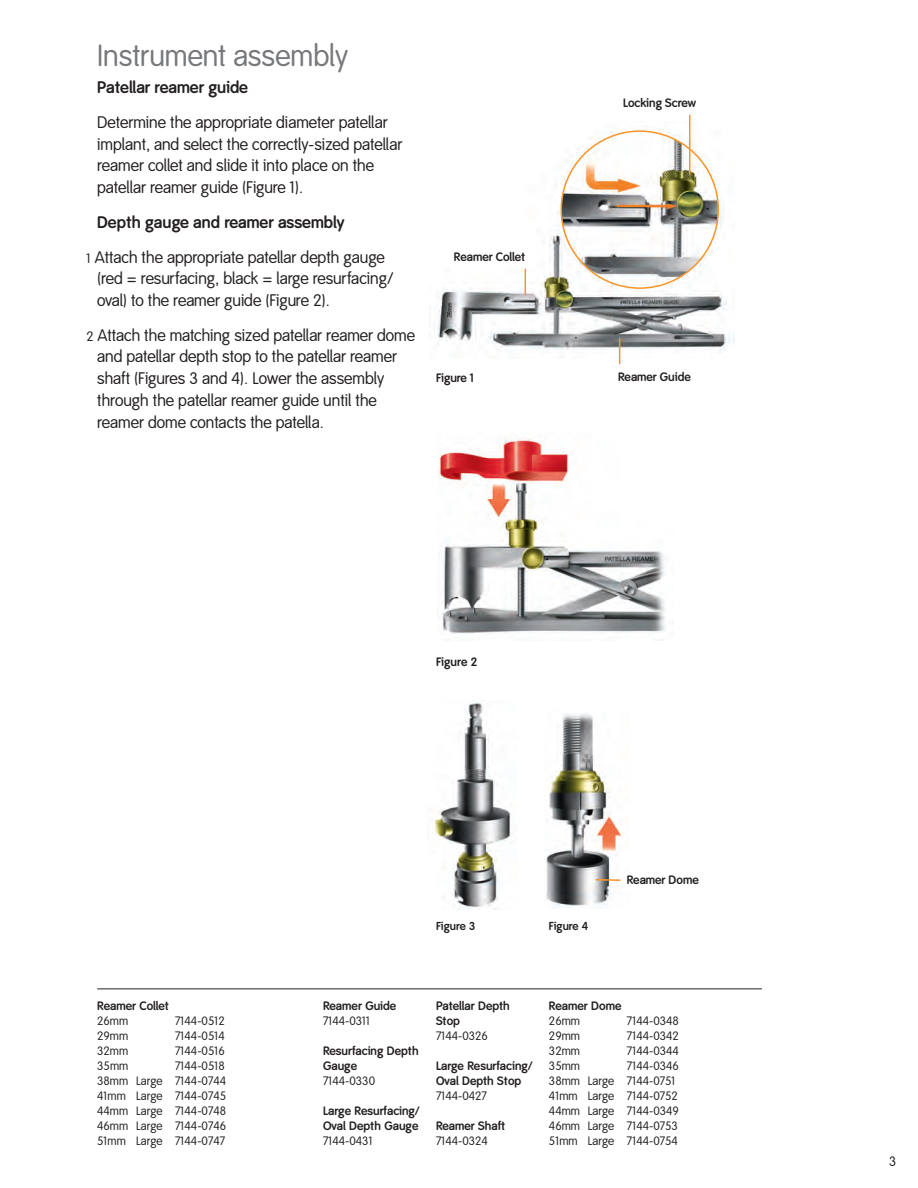
<style>
.page{position:relative;width:918px;height:1188px;background:#fff}
.page>*{position:absolute;margin:0;border:0;box-sizing:border-box;transform-origin:0 0}
.t1{font:30px "Smith&Nephew";color:#76787b}
.t2{font:16.5px/21.8px "Smith&Nephew";color:#231f20}
.t3{font:700 16.5px "Smith&Nephew";color:#231f20}
.t4{font:13.5px "Smith&Nephew";color:#231f20}
.t5{font:12px/15px "Smith&Nephew";color:#231f20;text-align:justify}
.t6{font:700 12px/15px "Smith&Nephew";color:#231f20}
.t7{font:700 11.4px "Smith&Nephew";color:#231f20}
.s1{font-weight:700}
.s2{font-size:13.5px}
</style>
<div class="page">
<img style="left:546px;top:713px;width:77px;height:196px">
<img style="left:435px;top:700px;width:78px;height:209px">
<img style="left:438px;top:437px;width:228px;height:204px">
<svg style="left:595px;top:878px;width:27px;height:4px"></svg>
<img style="left:429px;top:121px;width:305px;height:238px">
<img style="left:561px;top:131px;width:157px;height:157px;border-radius:78px">
<hr style="left:689px;top:115px;width:1px;height:59px;background:#f79727">
<svg style="left:525px;top:269px;width:1px;height:26px"></svg>
<svg style="left:619px;top:338px;width:1px;height:26px"></svg>
<hr style="left:97px;top:988px;width:665px;height:1px;background:#231f20">
<h1 class="t1" style="left:97px;top:38px;width:252px">Instrument assembly</h1>
<p class="t3" style="left:97px;top:78px;width:152px">Patellar reamer guide</p>
<p class="t2" style="left:97px;top:112px;width:307px">Determine the appropriate diameter patellar implant, and select the correctly-sized patellar reamer collet and slide it into place on the patellar reamer guide (Figure 1).</p>
<p class="t2" style="left:86px;top:205px;width:300px;line-height:34.7px;text-indent:11px"><span class="s1">Depth gauge and reamer assembly<br></span><span class="s2">1</span> Attach the appropriate patellar depth gauge</p>
<p class="t2" style="left:97px;top:268px;width:298px">(red = resurfacing, black = large resurfacing/ oval) to the reamer guide (Figure 2).</p>
<p class="t2" style="left:97px;top:325px;width:320px;text-indent:-11px"><span class="s2">2</span> Attach the matching sized patellar reamer dome and patellar depth stop to the patellar reamer shaft (Figures 3 and 4). Lower the assembly through the patellar reamer guide until the reamer dome contacts the patella.</p>
<p class="t6" style="left:454px;top:250px;width:73px">Reamer Collet</p>
<p class="t6" style="left:436px;top:371px;width:40px">Figure 1</p>
<p class="t6" style="left:623px;top:96px;width:74px">Locking Screw</p>
<p class="t6" style="left:618px;top:369px;width:74px">Reamer Guide</p>
<p class="t6" style="left:97px;top:999px;width:73px">Reamer Collet</p>
<p class="t5" style="left:97px;top:1014px;width:33px">26mm</p>
<p class="t5" style="left:175px;top:1014px;width:51px">7144-0512</p>
<p class="t5" style="left:97px;top:1029px;width:33px">29mm</p>
<p class="t5" style="left:175px;top:1029px;width:51px">7144-0514</p>
<p class="t5" style="left:97px;top:1044px;width:33px">32mm</p>
<p class="t5" style="left:175px;top:1044px;width:51px">7144-0516</p>
<p class="t5" style="left:97px;top:1059px;width:33px">35mm</p>
<p class="t5" style="left:97px;top:1059px;width:131px;text-indent:78px">7144-0518<br>38mm Large 7144-0744<br>41mm Large 7144-0745<br>44mm Large 7144-0748<br>46mm Large 7144-0746<br>51mm Large 7144-0747</p>
<p class="t6" style="left:436px;top:655px;width:43px">Figure 2</p>
<p class="t7" style="left:436px;top:919px;width:41px">Figure 3</p>
<p class="t7" style="left:549px;top:919px;width:41px">Figure 4</p>
<p class="t6" style="left:627px;top:873px;width:73px">Reamer Dome</p>
<p class="t6" style="left:323px;top:999px;width:75px">Reamer Guide</p>
<p class="t5" style="left:323px;top:1014px;width:49px">7144-0311</p>
<p class="t6" style="left:323px;top:1044px;width:97px">Resurfacing Depth<br>Gauge</p>
<p class="t5" style="left:323px;top:1074px;width:54px">7144-0330</p>
<p class="t6" style="left:323px;top:1104px;width:98px">Large Resurfacing/<br>Oval Depth Gauge</p>
<p class="t5" style="left:323px;top:1134px;width:51px">7144-0431</p>
<p class="t6" style="left:436px;top:999px;width:75px">Patellar Depth<br>Stop</p>
<p class="t5" style="left:436px;top:1029px;width:54px">7144-0326</p>
<p class="t6" style="left:436px;top:1059px;width:98px">Large Resurfacing/<br>Oval Depth Stop</p>
<p class="t5" style="left:436px;top:1089px;width:52px">7144-0427</p>
<p class="t6" style="left:436px;top:1119px;width:71px">Reamer Shaft</p>
<p class="t5" style="left:436px;top:1134px;width:53px">7144-0324</p>
<p class="t6" style="left:549px;top:999px;width:74px">Reamer Dome</p>
<p class="t5" style="left:549px;top:1014px;width:33px">26mm</p>
<p class="t5" style="left:627px;top:1014px;width:53px">7144-0348</p>
<p class="t5" style="left:549px;top:1029px;width:33px">29mm</p>
<p class="t5" style="left:627px;top:1029px;width:53px">7144-0342</p>
<p class="t5" style="left:549px;top:1044px;width:33px">32mm</p>
<p class="t5" style="left:627px;top:1044px;width:53px">7144-0344</p>
<p class="t5" style="left:549px;top:1059px;width:33px">35mm</p>
<p class="t5" style="left:549px;top:1059px;width:132px;text-align:left;text-indent:78px">7144-0346<br>38mm Large 7144-0751<br>41mm Large 7144-0752<br>44mm Large 7144-0349<br>46mm Large 7144-0753<br>51mm Large 7144-0754</p>
<p class="t4" style="left:889px;top:1154px;width:9px">3</p>
</div>
